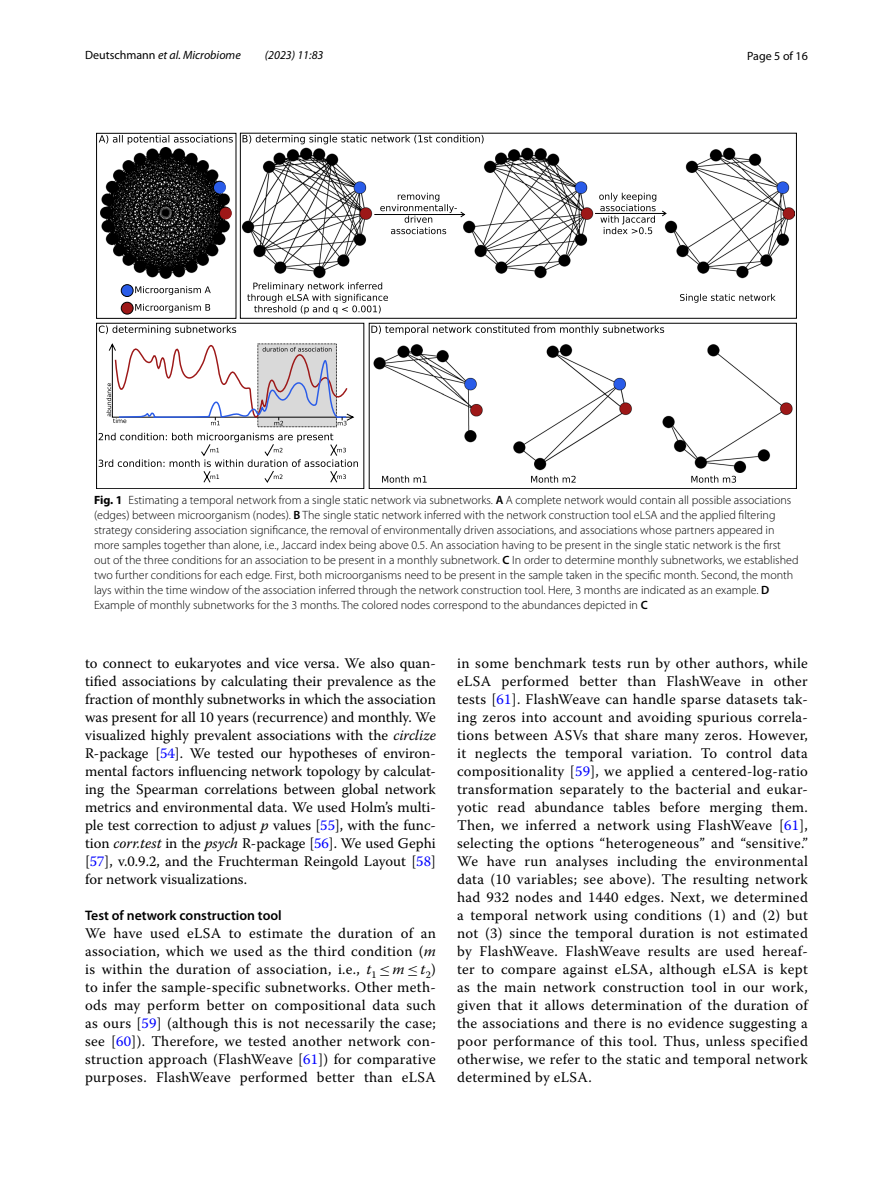
<style>
.page{position:relative;width:893px;height:1187px;background:#fff}
.page>*{position:absolute;margin:0;border:0;box-sizing:border-box;transform-origin:0 0}
.t1{font:14.7px/18px "Warnock Pro";letter-spacing:.02em;color:#000;text-align:justify}
.t2{font:600 13.8px "Myriad Pro";color:#000}
.t3{font:300 12px/15px "Myriad Pro";color:#000}
.t4{font:italic 12px "Myriad Pro";color:#000}
.t5{font:12px "Myriad Pro";color:#000}
.s1{font-style:normal}
.s2{font-weight:700}
.s3{font-weight:600}
.s4{font-style:italic}
.s5{color:#00f}
.s6{font-family:"MTSY"}
</style>
<div class="page">
<img style="left:101px;top:148px;width:693px;height:324px">
<div style="left:96px;top:133px;width:140px;height:185px;border:1px solid #000"></div>
<svg style="left:99px;top:135px;width:134px;height:9px"></svg>
<svg style="left:243px;top:135px;width:241px;height:9px"></svg>
<svg style="left:680px;top:294px;width:96px;height:9px"></svg>
<div style="left:220px;top:207px;width:12px;height:12px;background:#9d1818;border-radius:50%"></div>
<div style="left:214px;top:182px;width:12px;height:11px;background:#2a5ce8;border-radius:50%"></div>
<div style="left:369px;top:323px;width:428px;height:166px;border:1px solid #000"></div>
<svg style="left:691px;top:475px;width:45px;height:7px"></svg>
<svg style="left:99px;top:282px;width:565px;height:201px"></svg>
<div style="left:121px;top:284px;width:12px;height:12px;background:#2a5ce8;border-radius:50%"></div>
<div style="left:121px;top:284px;width:12px;height:13px;border:1px solid #000;border-radius:50%"></div>
<svg style="left:374px;top:193px;width:91px;height:41px"></svg>
<svg style="left:595px;top:193px;width:72px;height:41px"></svg>
<p class="t4" style="left:85px;top:48px;width:157px"><span class="s1">Deutschmann</span> et al. Microbiome</p>
<p class="t4" style="left:265px;top:48px;width:60px">(2023) 11:83</p>
<p class="t5" style="left:747px;top:48px;width:62px">Page 5 of 16</p>
<p class="t3" style="left:94px;top:492px;width:706px"><span class="s2">Fig. 1</span> Estimating a temporal network from a single static network via subnetworks. <span class="s3">A</span> A complete network would contain all possible associations (edges) between microorganism (nodes). <span class="s3">B</span> The single static network inferred with the network construction tool eLSA and the applied filtering strategy considering association significance, the removal of environmentally driven associations, and associations whose partners appeared in more samples together than alone, i.e., Jaccard index being above 0.5. An association having to be present in the single static network is the first out of the three conditions for an association to be present in a monthly subnetwork. <span class="s3">C</span> In order to determine monthly subnetworks, we established two further conditions for each edge. First, both microorganisms need to be present in the sample taken in the specific month. Second, the month lays within the time window of the association inferred through the network construction tool. Here, 3 months are indicated as an example. <span class="s3">D </span>Example of monthly subnetworks for the 3 months. The colored nodes correspond to the abundances depicted in <span class="s3">C</span></p>
<p class="t1" style="left:85px;top:653px;width:352px">to connect to eukaryotes and vice versa. We also quan&shy;tified associations by calculating their prevalence as the fraction of monthly subnetworks in which the association was present for all 10 years (recurrence) and monthly. We visualized highly prevalent associations with the <span class="s4">circlize </span>R-package [<span class="s5">54</span>]. We tested our hypotheses of environ&shy;mental factors influencing network topology by calculat&shy;ing the Spearman correlations between global network metrics and environmental data. We used Holm’s multi&shy;ple test correction to adjust <span class="s4">p</span> values [<span class="s5">55</span>], with the func&shy;tion <span class="s4">corr.test</span> in the <span class="s4">psych</span> R-package [<span class="s5">56</span>]. We used Gephi [<span class="s5">57</span>], v.0.9.2, and the Fruchterman Reingold Layout [<span class="s5">58</span>] for network visualizations.</p>
<p class="t2" style="left:85px;top:906px;width:198px">Test of network construction tool</p>
<p class="t1" style="left:85px;top:923px;width:352px">We have used eLSA to estimate the duration of an association, which we used as the third condition (<span class="s4">m </span>is within the duration of association, i.e., <span class="s4">t</span><sub>1</sub> <span class="s6">≤</span> <span class="s4">m</span> <span class="s6">≤</span> <span class="s4">t</span><sub>2</sub>) to infer the sample-specific subnetworks. Other meth&shy;ods may perform better on compositional data such as ours [<span class="s5">59</span>] (although this is not necessarily the case; see [<span class="s5">60</span>]). Therefore, we tested another network con&shy;struction approach (FlashWeave [<span class="s5">61</span>]) for comparative purposes. FlashWeave performed better than eLSA</p>
<p class="t1" style="left:457px;top:653px;width:352px">in some benchmark tests run by other authors, while eLSA performed better than FlashWeave in other tests [<span class="s5">61</span>]. FlashWeave can handle sparse datasets tak&shy;ing zeros into account and avoiding spurious correla&shy;tions between ASVs that share many zeros. However, it neglects the temporal variation. To control data compositionality [<span class="s5">59</span>], we applied a centered-log-ratio transformation separately to the bacterial and eukar&shy;yotic read abundance tables before merging them.<br>Then, we inferred a network using FlashWeave [<span class="s5">61</span>], selecting the options “heterogeneous” and “sensitive.” We have run analyses including the environmental data (10 variables; see above). The resulting network had 932 nodes and 1440 edges. Next, we determined a temporal network using conditions (1) and (2) but not (3) since the temporal duration is not estimated by FlashWeave. FlashWeave results are used hereaf&shy;ter to compare against eLSA, although eLSA is kept as the main network construction tool in our work, given that it allows determination of the duration of the associations and there is no evidence suggesting a poor performance of this tool. Thus, unless specified otherwise, we refer to the static and temporal network determined by eLSA.</p>
</div>
